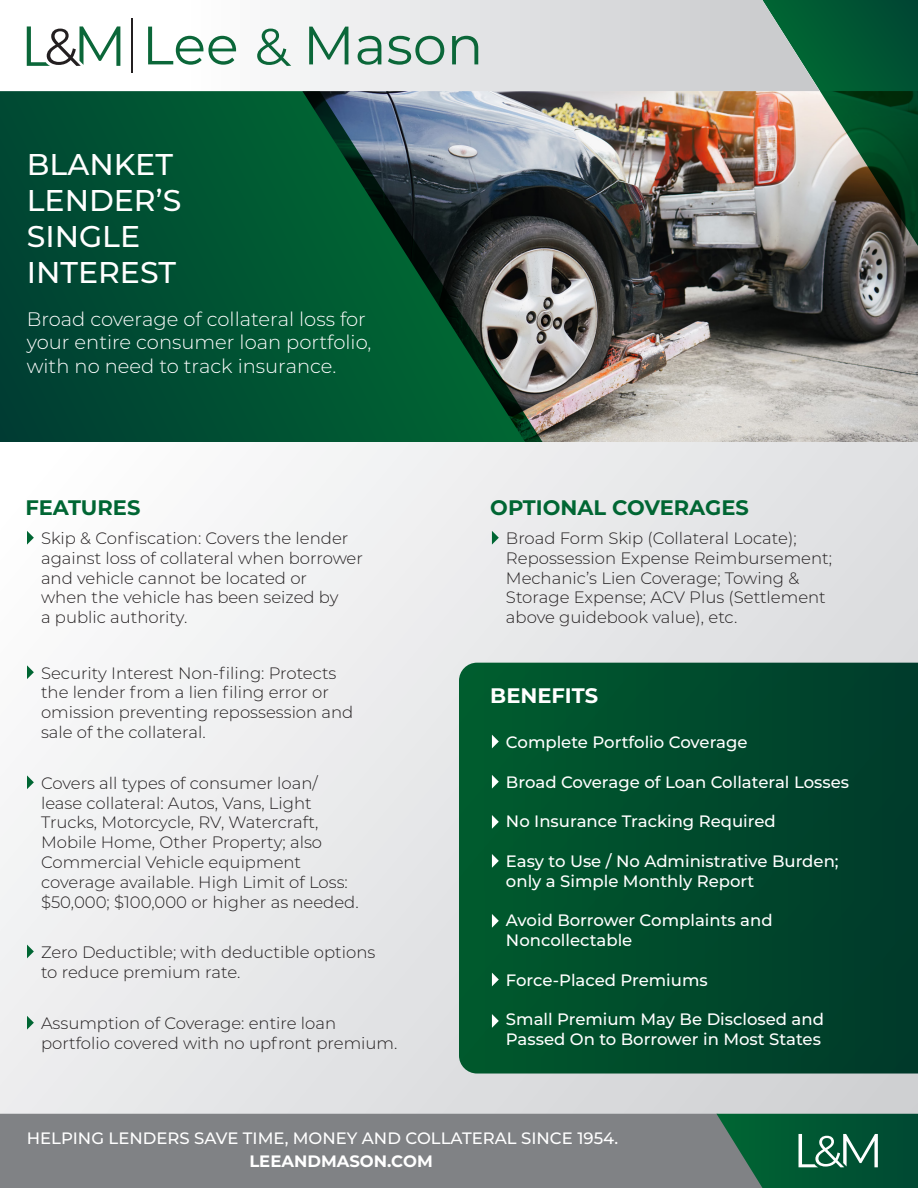
<style>
.page{position:relative;width:918px;height:1188px;background:#fff}
.page>*{position:absolute;margin:0;border:0;box-sizing:border-box;transform-origin:0 0}
.t1{font:500 30px/36px "Montserrat";color:#fff}
.t2{font:700 21px "Montserrat";color:#063}
.t3{font:700 21px "Montserrat";color:#fff}
.t4{font:300 19.5px/23.4px "Montserrat";color:#fff}
.t5{font:300 16.5px/19.8px "Montserrat";color:#231f20}
.t6{font:500 16.5px/19.8px "Montserrat";color:#fff}
.t7{font:700 16.5px "Montserrat";color:#fff}
</style>
<div class="page">
<img style="left:594px;top:91px;width:324px;height:352px">
<img style="left:726px;top:0;width:192px;height:268px">
<svg style="left:0;top:91px;width:594px;height:352px;background:#1f5b46"></svg>
<svg style="left:26px;top:0;width:794px;height:91px"></svg>
<svg style="left:148px;top:27px;width:88px;height:38px"></svg>
<svg style="left:309px;top:27px;width:39px;height:37px"></svg>
<svg style="left:358px;top:36px;width:23px;height:29px"></svg>
<svg style="left:388px;top:36px;width:56px;height:29px;background:#9ebeaf"></svg>
<svg style="left:452px;top:36px;width:26px;height:28px"></svg>
<svg style="left:257px;top:29px;width:34px;height:37px"></svg>
<svg style="left:27px;top:26px;width:93px;height:40px"></svg>
<hr style="left:131px;top:19px;width:2px;height:54px;background:#231f20">
<div style="left:0;top:443px;width:918px;height:745px;background:linear-gradient(to right,#f5f5f6,#dbdcde)"></div>
<svg style="left:27px;top:531px;width:7px;height:14px"></svg>
<svg style="left:492px;top:531px;width:7px;height:14px"></svg>
<svg style="left:27px;top:665px;width:7px;height:14px"></svg>
<svg style="left:27px;top:775px;width:7px;height:14px"></svg>
<svg style="left:27px;top:945px;width:7px;height:13px"></svg>
<svg style="left:27px;top:1016px;width:7px;height:14px"></svg>
<svg style="left:459px;top:663px;width:459px;height:411px;background:#004a2c"></svg>
<svg style="left:492px;top:735px;width:7px;height:13px"></svg>
<svg style="left:492px;top:775px;width:7px;height:14px"></svg>
<svg style="left:492px;top:815px;width:7px;height:14px"></svg>
<svg style="left:492px;top:854px;width:7px;height:14px"></svg>
<svg style="left:492px;top:914px;width:7px;height:14px"></svg>
<svg style="left:492px;top:973px;width:7px;height:13px"></svg>
<svg style="left:492px;top:1014px;width:7px;height:14px"></svg>
<div style="left:0;top:1114px;width:716px;height:74px;background:#808285"></div>
<svg style="left:716px;top:1114px;width:202px;height:74px;background:#1c6447"></svg>
<p class="t1" style="left:27px;top:145px;width:156px">BLANKET<br>LENDER’S<br>SINGLE</p>
<p class="t1" style="left:27px;top:253px;width:151px">INTEREST</p>
<p class="t4" style="left:27px;top:307px;width:346px">Broad coverage of collateral loss for your entire consumer loan portfolio, with no need to track insurance.</p>
<p class="t2" style="left:25px;top:492px;width:117px">FEATURES</p>
<p class="t2" style="left:490px;top:492px;width:260px">OPTIONAL COVERAGES</p>
<p class="t5" style="left:41px;top:528px;width:323px">Skip &amp; Confiscation: Covers the lender against loss of collateral when borrower and vehicle cannot be located or<br>when the vehicle has been seized by<br>a public authority.</p>
<p class="t5" style="left:506px;top:528px;width:328px">Broad Form Skip (Collateral Locate); Repossession Expense Reimbursement; Mechanic’s Lien Coverage; Towing &amp; Storage Expense; ACV Plus (Settlement above guidebook value), etc.</p>
<p class="t5" style="left:41px;top:662px;width:314px">Security Interest Non-filing: Protects the lender from a lien filing error or omission preventing repossession and sale of the collateral.</p>
<p class="t5" style="left:41px;top:772px;width:319px">Covers all types of consumer loan/ lease collateral: Autos, Vans, Light Trucks, Motorcycle, RV, Watercraft, Mobile Home, Other Property; also Commercial Vehicle equipment coverage available. High Limit of Loss: $50,000; $100,000 or higher as needed.</p>
<p class="t5" style="left:41px;top:942px;width:336px">Zero Deductible; with deductible options to reduce premium rate.</p>
<p class="t5" style="left:41px;top:1013px;width:358px">Assumption of Coverage: entire loan portfolio covered with no upfront premium.</p>
<p class="t3" style="left:490px;top:681px;width:109px">BENEFITS</p>
<p class="t6" style="left:506px;top:732px;width:243px">Complete Portfolio Coverage</p>
<p class="t6" style="left:506px;top:771px;width:345px">Broad Coverage of Loan Collateral Losses</p>
<p class="t6" style="left:506px;top:811px;width:271px">No Insurance Tracking Required</p>
<p class="t6" style="left:506px;top:850px;width:334px">Easy to Use / No Administrative Burden; only a Simple Monthly Report</p>
<p class="t6" style="left:506px;top:910px;width:268px">Avoid Borrower Complaints and<br>Noncollectable</p>
<p class="t6" style="left:506px;top:969px;width:203px">Force-Placed Premiums</p>
<p class="t6" style="left:506px;top:1009px;width:320px">Small Premium May Be Disclosed and<br>Passed On to Borrower in Most States</p>
<p class="t6" style="left:27px;top:1127px;width:593px">HELPING LENDERS SAVE TIME, MONEY AND COLLATERAL SINCE 1954.</p>
<p class="t7" style="left:249px;top:1149px;width:185px">LEEANDMASON.COM</p>
</div>
